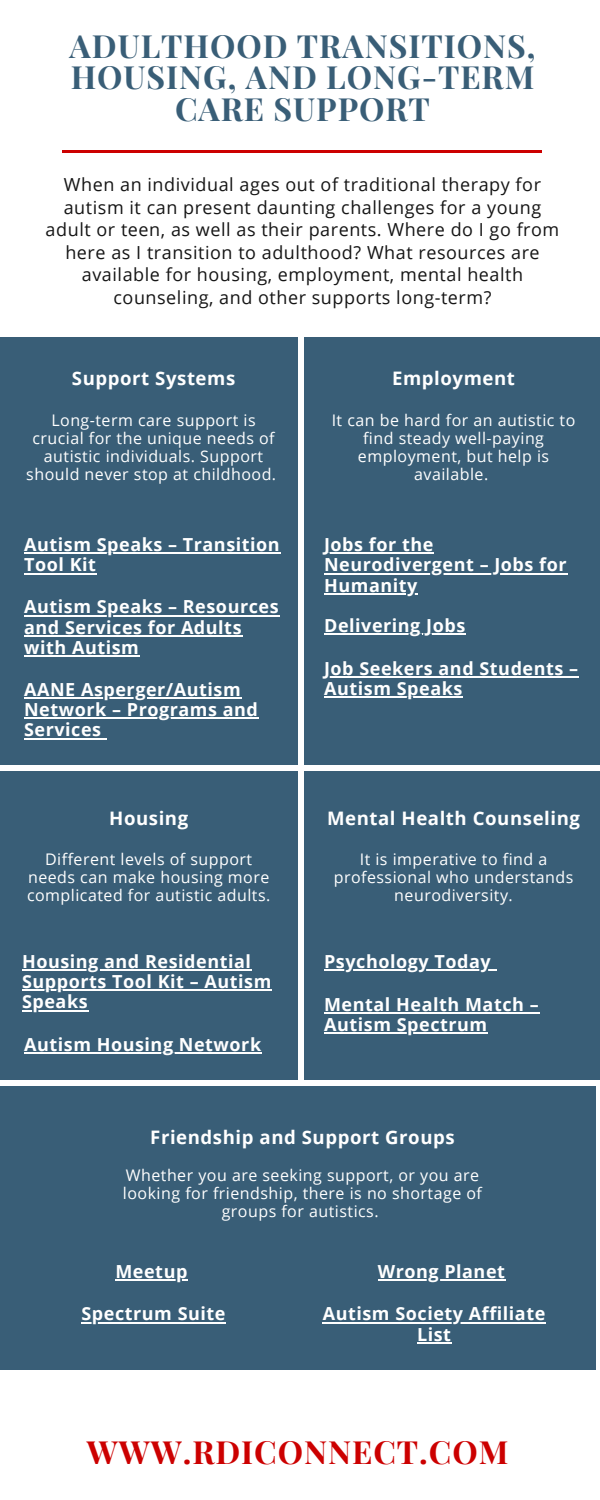
<style>
.page{position:relative;width:600px;height:1500px;background:#fff}
.page>*{position:absolute;margin:0;border:0;box-sizing:border-box;transform-origin:0 0}
.t1{font:700 32px/31.5px "Playfair Display";letter-spacing:.03em;color:#395e77;text-align:center}
.t2{font:700 32px "Playfair Display";letter-spacing:.03em;color:#c00}
.t3{font:700 18.6px "Open Sans";letter-spacing:.03em;color:#fff}
.t4{font:700 18px/20.2px "Open Sans";letter-spacing:.03em;color:#fff}
.t5{font:18px/22.5px "Open Sans";letter-spacing:.03em;color:#151515;text-align:center}
.t6{font:16px/18px "Open Sans";letter-spacing:.03em;color:#fff;text-align:center}
</style>
<div class="page">
<hr style="left:62px;top:150px;width:480px;height:2px;background:#c00">
<div style="left:0;top:338px;width:298px;height:427px;background:#395e77"></div>
<div style="left:305px;top:338px;width:295px;height:427px;background:#395e77"></div>
<div style="left:0;top:771px;width:298px;height:309px;background:#395e77"></div>
<div style="left:305px;top:771px;width:295px;height:309px;background:#395e77"></div>
<hr style="left:24px;top:553px;width:256px;height:1px;background:#fff">
<hr style="left:24px;top:573px;width:73px;height:1px;background:#fff">
<hr style="left:24px;top:615px;width:255px;height:1px;background:#fff">
<hr style="left:24px;top:635px;width:218px;height:2px;background:#fff">
<hr style="left:24px;top:655px;width:115px;height:2px;background:#fff">
<hr style="left:24px;top:697px;width:217px;height:2px;background:#fff">
<hr style="left:24px;top:718px;width:235px;height:1px;background:#fff">
<hr style="left:24px;top:738px;width:78px;height:1px;background:#fff">
<hr style="left:324px;top:553px;width:110px;height:1px;background:#fff">
<hr style="left:324px;top:573px;width:243px;height:1px;background:#fff">
<hr style="left:324px;top:593px;width:94px;height:2px;background:#fff">
<hr style="left:324px;top:634px;width:142px;height:1px;background:#fff">
<hr style="left:324px;top:676px;width:255px;height:2px;background:#fff">
<hr style="left:324px;top:697px;width:139px;height:1px;background:#fff">
<hr style="left:22px;top:969px;width:230px;height:2px;background:#fff">
<hr style="left:22px;top:990px;width:250px;height:1px;background:#fff">
<hr style="left:22px;top:1010px;width:66px;height:1px;background:#fff">
<hr style="left:24px;top:1053px;width:238px;height:1px;background:#fff">
<hr style="left:324px;top:969px;width:167px;height:2px;background:#fff">
<svg style="left:491px;top:969px;width:6px;height:2px"></svg>
<hr style="left:324px;top:1012px;width:215px;height:2px;background:#fff">
<hr style="left:324px;top:1032px;width:164px;height:2px;background:#fff">
<div style="left:0;top:1086px;width:595px;height:284px;background:#395e77"></div>
<hr style="left:115px;top:1279px;width:73px;height:2px;background:#fff">
<hr style="left:378px;top:1279px;width:128px;height:2px;background:#fff">
<hr style="left:82px;top:1322px;width:144px;height:1px;background:#fff">
<hr style="left:323px;top:1322px;width:223px;height:1px;background:#fff">
<hr style="left:417px;top:1342px;width:35px;height:2px;background:#fff">
<h1 class="t1" style="left:70px;top:29px;width:467px">ADULTHOOD TRANSITIONS,<br>HOUSING, AND LONG-TERM<br>CARE SUPPORT</h1>
<p class="t5" style="left:46px;top:173px;width:515px">When an individual ages out of traditional therapy for autism it can present daunting challenges for a young adult or teen, as well as their parents. Where do I go from here as I transition to adulthood? What resources are available for housing, employment, mental health counseling, and other supports long-term?</p>
<p class="t3" style="left:72px;top:366px;width:165px">Support Systems</p>
<p class="t6" style="left:26px;top:411px;width:251px">Long-term care support is crucial for the unique needs of autistic individuals. Support should never stop at childhood.</p>
<p class="t4" style="left:24px;top:534px;width:257px">Autism Speaks – Transition<br>Tool Kit</p>
<p class="t4" style="left:24px;top:596px;width:256px">Autism Speaks – Resources and Services for Adults with Autism</p>
<p class="t4" style="left:24px;top:679px;width:235px">AANE Asperger/Autism<br>Network – Programs and<br>Services</p>
<p class="t3" style="left:109px;top:805px;width:81px">Housing</p>
<p class="t6" style="left:27px;top:850px;width:245px">Different levels of support needs can make housing more complicated for autistic adults.</p>
<p class="t4" style="left:22px;top:951px;width:251px">Housing and Residential<br>Supports Tool Kit – Autism<br>Speaks</p>
<p class="t4" style="left:24px;top:1034px;width:239px">Autism Housing Network</p>
<p class="t3" style="left:392px;top:366px;width:124px">Employment</p>
<p class="t6" style="left:332px;top:411px;width:245px">It can be hard for an autistic to find steady well-paying employment, but help is available.</p>
<p class="t4" style="left:324px;top:534px;width:244px">Jobs for the<br>Neurodivergent – Jobs for<br>Humanity</p>
<p class="t4" style="left:324px;top:615px;width:143px">Delivering Jobs</p>
<p class="t4" style="left:324px;top:658px;width:256px">Job Seekers and Students –<br>Autism Speaks</p>
<p class="t3" style="left:327px;top:805px;width:254px">Mental Health Counseling</p>
<p class="t6" style="left:334px;top:850px;width:241px">It is imperative to find a professional who understands neurodiversity.</p>
<p class="t4" style="left:324px;top:951px;width:168px">Psychology Today</p>
<p class="t4" style="left:324px;top:994px;width:216px">Mental Health Match –<br>Autism Spectrum</p>
<p class="t3" style="left:150px;top:1124px;width:306px">Friendship and Support Groups</p>
<p class="t6" style="left:123px;top:1166px;width:361px">Whether you are seeking support, or you are looking for friendship, there is no shortage of groups for autistics.</p>
<p class="t4" style="left:115px;top:1261px;width:73px">Meetup</p>
<p class="t4" style="left:378px;top:1261px;width:129px">Wrong Planet</p>
<p class="t4" style="left:82px;top:1303px;width:146px">Spectrum Suite</p>
<p class="t4" style="left:323px;top:1303px;width:224px;text-align:center">Autism Society Affiliate<br>List</p>
<h1 class="t2" style="left:87px;top:1429px;width:423px">WWW.RDICONNECT.COM</h1>
</div>
